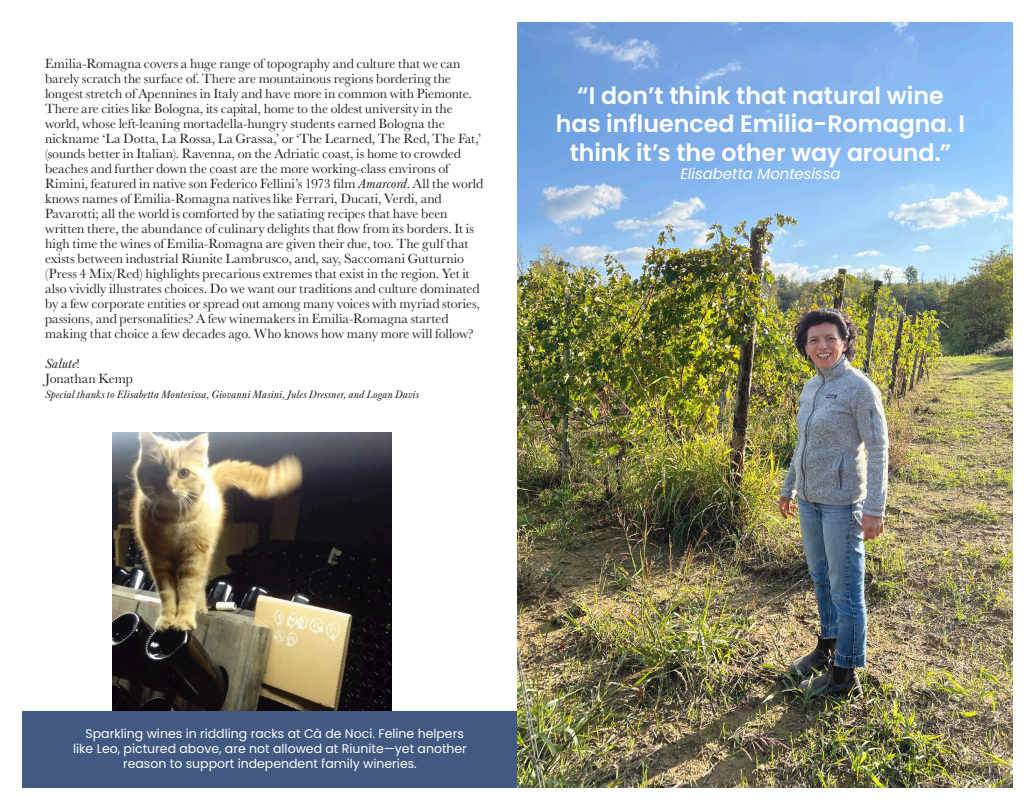
<style>
.page{position:relative;width:1035px;height:810px;background:#fff}
.page>*{position:absolute;margin:0;border:0;box-sizing:border-box;transform-origin:0 0}
.t1{font:600 23.75px/28.5px "Poppins";color:#fff;text-align:center}
.t2{font:italic 15px "Poppins";letter-spacing:-.005em;color:#fff}
.Body_Text{font:13.75px/15px "Baskerville URW";color:#231f20}
.Body_Text-2{font:italic 13.75px "Baskerville URW";color:#231f20}
.t3{font:12.5px "Poppins";color:#fff}
.Body_Text-3{font:italic 11.25px "Baskerville URW";letter-spacing:.01em;color:#231f20}
.s1{font-style:italic}
.s2{font-style:normal}
</style>
<div class="page">
<img style="left:518px;top:22px;width:494px;height:766px">
<img style="left:112px;top:432px;width:280px;height:279px">
<div style="left:22px;top:711px;width:496px;height:77px;background:#425981"></div>
<p class="Body_Text" style="left:45px;top:55px;width:440px">Emilia-Romagna covers a huge range of topography and culture that we can barely scratch the surface of. There are mountainous regions bordering the longest stretch of Apennines in Italy and have more in common with Piemonte.<br>There are cities like Bologna, its capital, home to the oldest university in the world, whose left-leaning mortadella-hungry students earned Bologna the nickname ‘La Dotta, La Rossa, La Grassa,’ or ‘The Learned, The Red, The Fat,’ (sounds better in Italian). Ravenna, on the Adriatic coast, is home to crowded beaches and further down the coast are the more working-class environs of Rimini, featured in native son Federico Fellini’s 1973 film <span class="s1">Amarcord</span>. All the world knows names of Emilia-Romagna natives like Ferrari, Ducati, Verdi, and Pavarotti; all the world is comforted by the satiating recipes that have been written there, the abundance of culinary delights that flow from its borders. It is high time the wines of Emilia-Romagna are given their due, too. The gulf that exists between industrial Riunite Lambrusco, and, say, Saccomani Gutturnio (Press 4 Mix/Red) highlights precarious extremes that exist in the region. Yet it also vividly illustrates choices. Do we want our traditions and culture dominated by a few corporate entities or spread out among many voices with myriad stories, passions, and personalities? A few winemakers in Emilia-Romagna started making that choice a few decades ago. Who knows how many more will follow?</p>
<p class="Body_Text-2" style="left:45px;top:355px;width:36px">Salute<span class="s2">!</span></p>
<p class="Body_Text" style="left:45px;top:370px;width:89px">Jonathan Kemp</p>
<p class="Body_Text-3" style="left:45px;top:388px;width:376px">Special thanks to Elisabetta Montesissa, Giovanni Masini, Jules Dressner, and Logan Davis</p>
<p class="t1" style="left:556px;top:81px;width:411px">“I don’t think that natural wine has influenced Emilia-Romagna. I think it’s the other way around.”</p>
<p class="t2" style="left:680px;top:165px;width:162px">Elisabetta Montesissa</p>
<p class="t3" style="left:85px;top:727px;width:380px">Sparkling wines in riddling racks at Cà de Noci. Feline helpers</p>
<p class="t3" style="left:73px;top:742px;width:395px">like Leo, pictured above, are not allowed at Riunite—yet another</p>
<p class="t3" style="left:123px;top:757px;width:295px">reason to support independent family wineries.</p>
</div>
